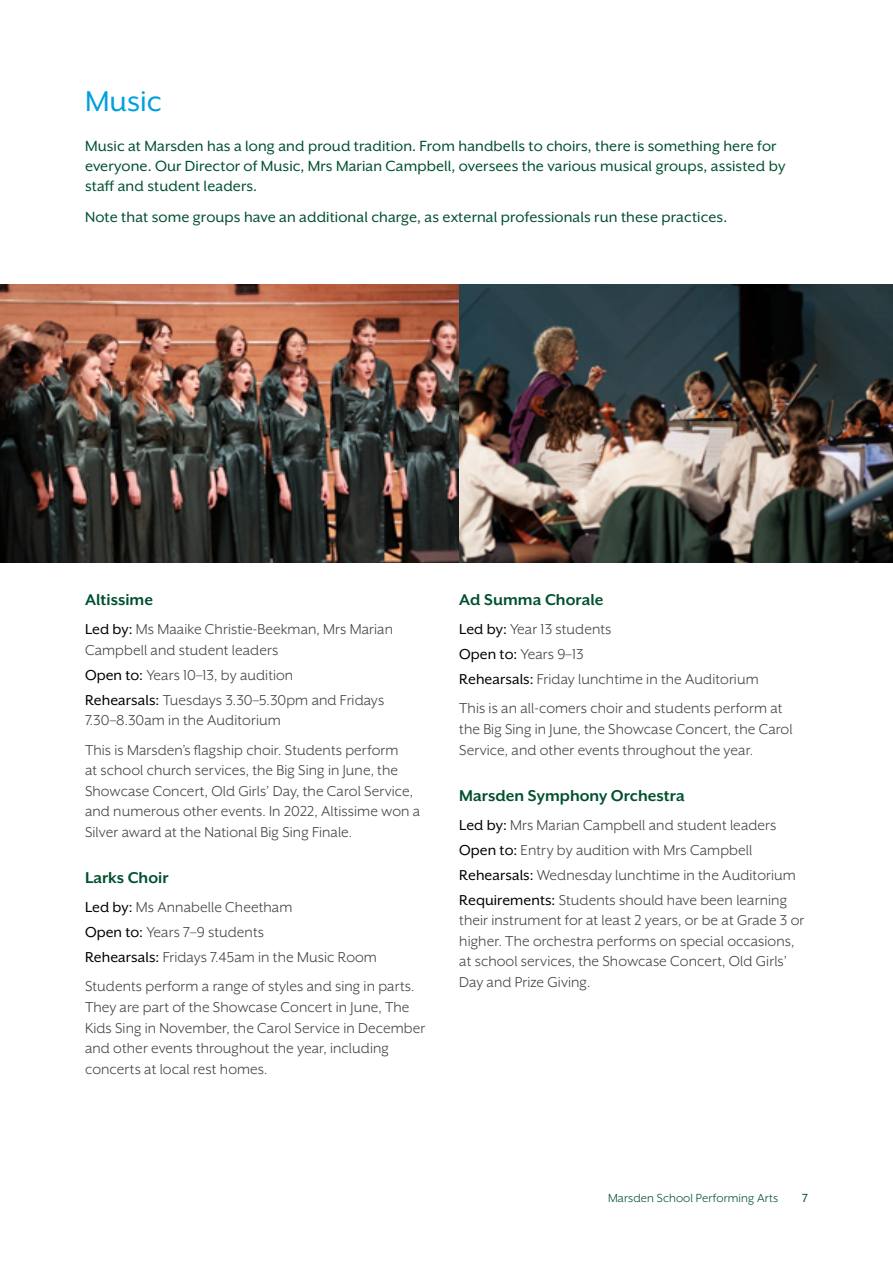
<style>
.page{position:relative;width:893px;height:1263px;background:#fff}
.page>*{position:absolute;margin:0;border:0;box-sizing:border-box;transform-origin:0 0}
.t1{font:33px "Mr Eaves XL San OT";color:#00a0dc}
.t2{font:700 18px "Mr Eaves XL San OT";color:#00502f}
.t3{font:16.95px/20.4px "Mr Eaves XL San OT";letter-spacing:.005em;color:#00502f}
.t4{font:16.5px/20.7px "Mr Eaves XL San OT";letter-spacing:.005em;color:#414042}
.t5{font:13.5px "Mr Eaves XL San OT";letter-spacing:.01em;color:#00502f}
.t6{font:13.5px "Mr Eaves XL San OT";color:#00502f}
.s1{color:#000}
</style>
<div class="page">
<img style="left:1px;top:285px;width:892px;height:278px">
<img style="left:0;top:0;width:1px;height:563px">
<h1 class="t1" style="left:85px;top:84px;width:78px">Music</h1>
<p class="t3" style="left:85px;top:135px;width:702px">Music at Marsden has a long and proud tradition. From handbells to choirs, there is something here for everyone. Our Director of Music, Mrs Marian Campbell, oversees the various musical groups, assisted by staff and student leaders.</p>
<p class="t3" style="left:85px;top:207px;width:642px">Note that some groups have an additional charge, as external professionals run these practices.</p>
<p class="t2" style="left:85px;top:590px;width:70px">Altissime</p>
<p class="t4" style="left:85px;top:619px;width:310px"><span class="s1">Led by:</span> Ms Maaike Christie-Beekman, Mrs Marian<br>Campbell and student leaders</p>
<p class="t4" style="left:85px;top:662px;width:301px;line-height:24.9px"><span class="s1">Open to:</span> Years 10–13, by audition<br><span class="s1">Rehearsals:</span> Tuesdays 3.30–5.30pm and Fridays</p>
<p class="t4" style="left:85px;top:706px;width:315px;line-height:29.1px">7.30–8.30am in the Auditorium<br>This is Marsden’s flagship choir. Students perform</p>
<p class="t4" style="left:85px;top:760px;width:337px">at school church services, the Big Sing in June, the Showcase Concert, Old Girls’ Day, the Carol Service, and numerous other events. In 2022, Altissime won a Silver award at the National Big Sing Finale.</p>
<p class="t2" style="left:85px;top:868px;width:85px">Larks Choir</p>
<p class="t4" style="left:85px;top:895px;width:293px;line-height:24.9px"><span class="s1">Led by:</span> Ms Annabelle Cheetham<br><span class="s1">Open to:</span> Years 7–9 students<br><span class="s1">Rehearsals:</span> Fridays 7.45am in the Music Room</p>
<p class="t4" style="left:85px;top:976px;width:342px">Students perform a range of styles and sing in parts.<br>They are part of the Showcase Concert in June, The Kids Sing in November, the Carol Service in December and other events throughout the year, including concerts at local rest homes.</p>
<p class="t2" style="left:459px;top:590px;width:146px">Ad Summa Chorale</p>
<p class="t4" style="left:459px;top:617px;width:301px;line-height:24.9px"><span class="s1">Led by:</span> Year 13 students<br><span class="s1">Open to:</span> Years 9–13<br><span class="s1">Rehearsals:</span> Friday lunchtime in the Auditorium</p>
<p class="t4" style="left:459px;top:698px;width:335px">This is an all-comers choir and students perform at the Big Sing in June, the Showcase Concert, the Carol<br>Service, and other events throughout the year.</p>
<p class="t2" style="left:459px;top:785px;width:227px">Marsden Symphony Orchestra</p>
<p class="t4" style="left:459px;top:812px;width:338px;line-height:24.9px"><span class="s1">Led by:</span> Mrs Marian Campbell and student leaders <span class="s1">Open to:</span> Entry by audition with Mrs Campbell <span class="s1">Rehearsals:</span> Wednesday lunchtime in the Auditorium <span class="s1">Requirements:</span> Students should have been learning</p>
<p class="t4" style="left:459px;top:910px;width:347px">their instrument for at least 2 years, or be at Grade 3 or higher. The orchestra performs on special occasions, at school services, the Showcase Concert, Old Girls’ Day and Prize Giving.</p>
<p class="t5" style="left:608px;top:1190px;width:172px">Marsden School Performing Arts</p>
<p class="t6" style="left:802px;top:1190px;width:7px">7</p>
</div>
